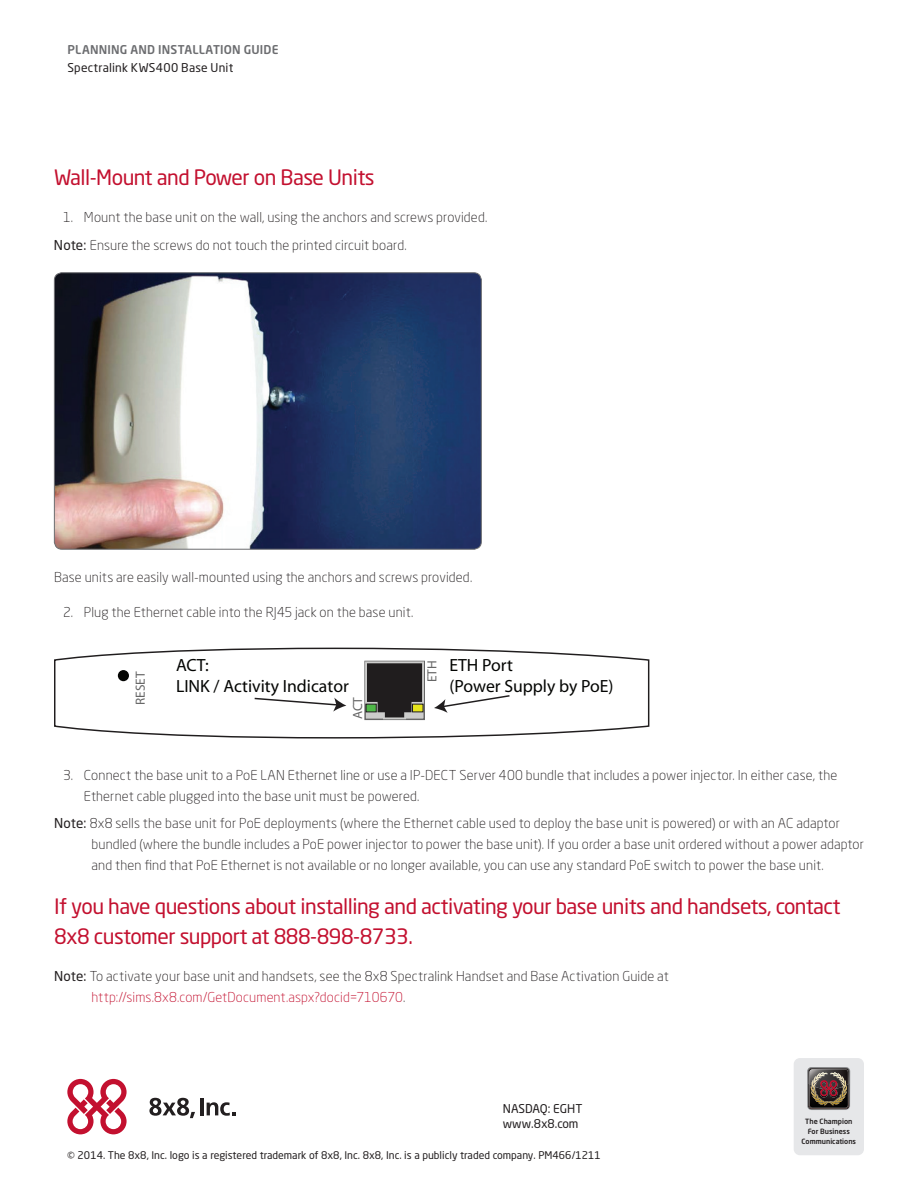
<style>
.page{position:relative;width:918px;height:1188px;background:#fff}
.page>*{position:absolute;margin:0;border:0;box-sizing:border-box;transform-origin:0 0}
.t1{font:21px/30px "Neo Sans Std";letter-spacing:-.025em;color:#c3102f}
.t2{font:17.7px/21.3px "Myriad";color:#040503}
.t3{font:300 13.5px/21px "Neo Sans Std";letter-spacing:.01em;color:#231f20}
.t4{font:13.35px "Myriad";color:#666}
.t5{font:12px/15px "Neo Sans Std";letter-spacing:.01em;color:#231f20}
.t6{font:500 12px "Neo Sans Std";letter-spacing:.015em;color:#6c6d70}
.t7{font:10.5px "Neo Sans Std";color:#231f20}
.t8{font:500 7.2px/9.8px "Neo Sans Std";color:#231f20;text-align:center}
.s1{font-weight:400}
.s2{color:#c3102f}
</style>
<div class="page">
<svg style="left:149px;top:1098px;width:46px;height:20px"></svg>
<hr style="left:200px;top:1098px;width:4px;height:17px;background:#231f20">
<svg style="left:207px;top:1102px;width:28px;height:14px"></svg>
<svg style="left:67px;top:1079px;width:60px;height:55px"></svg>
<div style="left:794px;top:1058px;width:70px;height:97px;background:#e6e7e9;border-radius:6px"></div>
<svg style="left:807px;top:1067px;width:43px;height:43px;background:#63514b"></svg>
<img style="left:54px;top:274px;width:426px;height:274px">
<div style="left:54px;top:272px;width:428px;height:278px;border:1px solid #6c6d70;border-radius:8px"></div>
<svg style="left:54px;top:647px;width:596px;height:92px"></svg>
<svg style="left:365px;top:661px;width:59px;height:58px;background:#403d3e"></svg>
<div style="left:118px;top:670px;width:11px;height:11px;background:#040503;border-radius:50%"></div>
<div style="left:366px;top:704px;width:11px;height:8px;background:#4fb848;border:1px solid #201d1e"></div>
<div style="left:412px;top:704px;width:11px;height:8px;background:#e6e41b;border:1px solid #201d1e"></div>
<svg style="left:253px;top:697px;width:93px;height:15px"></svg>
<svg style="left:434px;top:694px;width:77px;height:19px"></svg>
<p class="t6" style="left:68px;top:42px;width:213px">PLANNING AND INSTALLATION GUIDE</p>
<p class="t5" style="left:68px;top:60px;width:167px">Spectralink KWS400 Base Unit</p>
<h1 class="t1" style="left:54px;top:162px;width:322px">Wall-Mount and Power on Base Units</h1>
<p class="t3" style="left:54px;top:203px;width:435px;line-height:27.8px;text-indent:9px">1. Mount the base unit on the wall, using the anchors and screws provided.<br><span class="s1">Note:</span> Ensure the screws do not touch the printed circuit board.</p>
<p class="t3" style="left:54px;top:567px;width:420px">Base units are easily wall-mounted using the anchors and screws provided.</p>
<p class="t3" style="left:63px;top:601px;width:352px">2. Plug the Ethernet cable into the RJ45 jack on the base unit.</p>
<p class="t4" style="left:134px;top:705px;width:35px;rotate:-90deg">RESET</p>
<h2 class="t2" style="left:176px;top:655px;width:174px">ACT:<br>LINK / Activity Indicator</h2>
<h2 class="t2" style="left:449px;top:655px;width:166px">ETH Port<br>(Power Supply by PoE)</h2>
<p class="t4" style="left:351px;top:719px;width:24px;rotate:-90deg">ACT</p>
<p class="t4" style="left:425px;top:682px;width:23px;rotate:-90deg">ETH</p>
<p class="t3" style="left:84px;top:764px;width:755px;text-indent:-21px">3. Connect the base unit to a PoE LAN Ethernet line or use a IP-DECT Server 400 bundle that includes a power injector. In either case, the<br>Ethernet cable plugged into the base unit must be powered.</p>
<p class="t3" style="left:92px;top:813px;width:774px;text-indent:-38px"><span class="s1">Note:</span> 8x8 sells the base unit for PoE deployments (where the Ethernet cable used to deploy the base unit is powered) or with an AC adaptor bundled (where the bundle includes a PoE power injector to power the base unit). If you order a base unit ordered without a power adaptor and then find that PoE Ethernet is not available or no longer available, you can use any standard PoE switch to power the base unit.</p>
<h1 class="t1" style="left:54px;top:891px;width:788px">If you have questions about installing and activating your base units and handsets, contact<br>8x8 customer support at 888-898-8733.</h1>
<p class="t3" style="left:92px;top:966px;width:579px;text-indent:-38px"><span class="s1">Note:</span> To activate your base unit and handsets, see the 8x8 Spectralink Handset and Base Activation Guide at <span class="s2">http://sims.8x8.com/GetDocument.aspx?docid=710670</span>.</p>
<p class="t5" style="left:503px;top:1101px;width:81px">NASDAQ: EGHT www.8x8.com</p>
<p class="t7" style="left:67px;top:1149px;width:535px">© 2014. The 8x8, Inc. logo is a registered trademark of 8x8, Inc. 8x8, Inc. is a publicly traded company. PM466/1211</p>
<p class="t8" style="left:802px;top:1116px;width:56px">The Champion<br>For Business<br>Communications</p>
</div>
